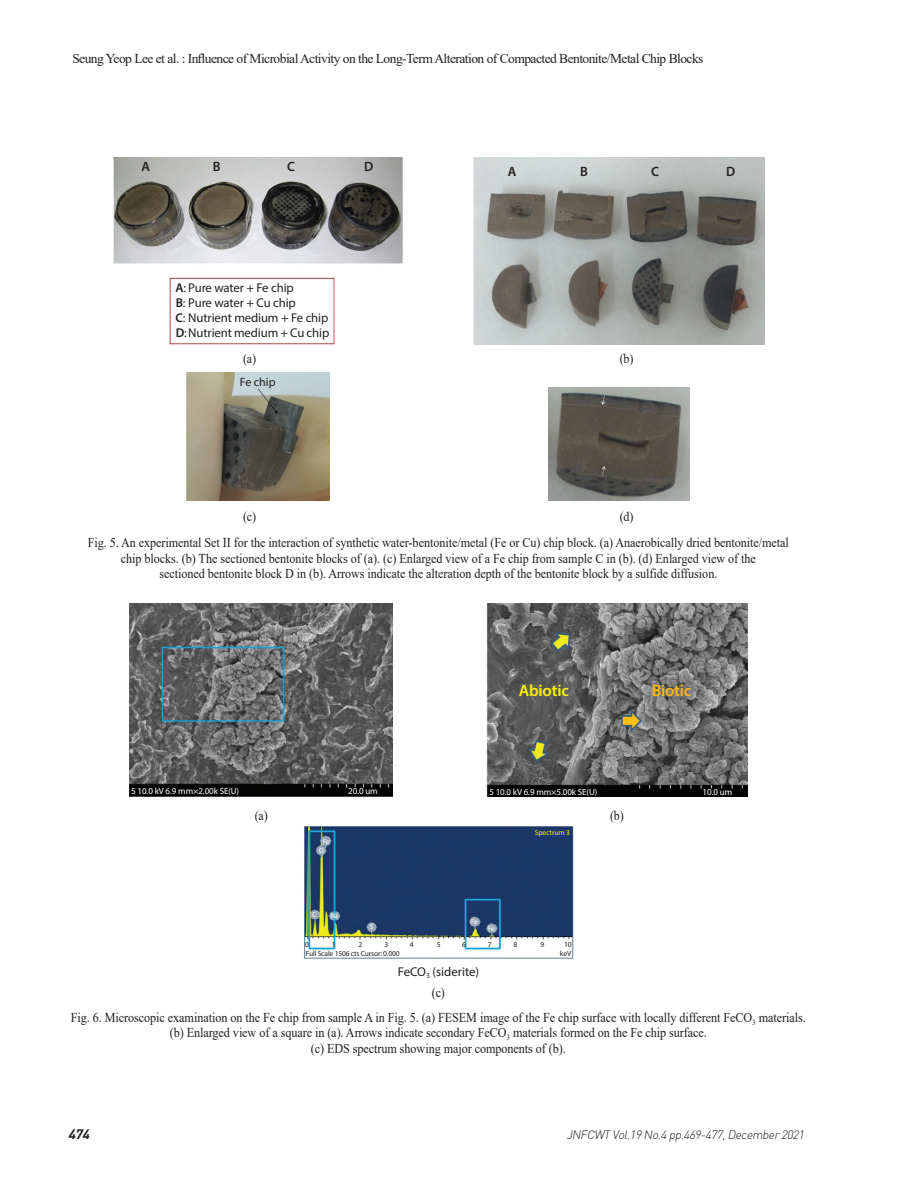
<style>
.page{position:relative;width:915px;height:1187px;background:#fff}
.page>*{position:absolute;margin:0;border:0;box-sizing:border-box;transform-origin:0 0}
.t1{font:600 16.5px "Myriad Pro";letter-spacing:-.01em;color:#fff101}
.t2{font:600 16.5px "Myriad Pro";letter-spacing:-.01em;color:#fcb814}
.t3{font:13.5px/15.5px "Times New Roman";letter-spacing:-.005em;color:#231f20;text-align:center;scale:.9 1}
.t4{font:13.5px "Times New Roman";letter-spacing:-.04em;color:#231f20}
.t5{font:13.5px "Times New Roman";letter-spacing:-.005em;color:#231f20;scale:.89 1}
.t6{font:600 13.5px "Myriad Pro";color:#231f20}
.t7{font:italic 13.5px "Dinbol";color:#231f20}
.t8{font:12.75px/15px "Myriad Pro";letter-spacing:-.01em;color:#231f20}
.t9{font:italic 12px "Dinlig";color:#231f20}
.t10{font:12px "Myriad Pro";color:#231f20}
.t11{font:9px "Myriad Pro";letter-spacing:-.01em;color:#fff}
.t12{font:7.5px/8.7px "Myriad Pro";letter-spacing:-.02em;color:#231f20;text-align:center}
.t13{font:7.5px "Myriad Pro";letter-spacing:-.01em;color:#fff101}
.t14{font:7.2px "Myriad Pro";letter-spacing:-.06em;color:#fff}
.t15{font:7.2px "Myriad Pro";letter-spacing:-.06em;color:#fff;scale:.96 1}
.s1{font-weight:600}
</style>
<div class="page">
<img style="left:113px;top:157px;width:290px;height:188px">
<img style="left:473px;top:157px;width:291px;height:188px">
<img style="left:548px;top:387px;width:141px;height:113px">
<img style="left:186px;top:373px;width:143px;height:127px">
<img style="left:304px;top:826px;width:269px;height:133px">
<img style="left:130px;top:603px;width:263px;height:193px">
<img style="left:486px;top:603px;width:260px;height:193px">
<p class="t4" style="left:72px;top:49px;width:632px">Seung Yeop Lee et al. : Influence of Microbial Activity on the Long-Term Alteration of Compacted Bentonite/Metal Chip Blocks</p>
<p class="t6" style="left:142px;top:158px;width:10px">A</p>
<p class="t6" style="left:213px;top:158px;width:9px">B</p>
<p class="t6" style="left:287px;top:158px;width:9px">C</p>
<p class="t6" style="left:364px;top:158px;width:11px">D</p>
<p class="t8" style="left:175px;top:279px;width:155px"><span class="s1">A</span>: Pure water + Fe chip<br><span class="s1">B</span>: Pure water + Cu chip<br><span class="s1">C</span>: Nutrient medium + Fe chip<br><span class="s1">D</span>:Nutrient medium + Cu chip</p>
<p class="t6" style="left:507px;top:163px;width:10px">A</p>
<p class="t6" style="left:579px;top:163px;width:9px">B</p>
<p class="t6" style="left:651px;top:163px;width:9px">C</p>
<p class="t6" style="left:726px;top:163px;width:11px">D</p>
<p class="t5" style="left:243px;top:349px;width:16px">(a)</p>
<p class="t5" style="left:619px;top:349px;width:17px">(b)</p>
<p class="t10" style="left:240px;top:374px;width:37px">Fe chip</p>
<p class="t5" style="left:243px;top:507px;width:16px">(c)</p>
<p class="t5" style="left:619px;top:507px;width:17px">(d)</p>
<p class="t3" style="left:88px;top:534px;width:780px">Fig. 5. An experimental Set II for the interaction of synthetic water-bentonite/metal (Fe or Cu) chip block. (a) Anaerobically dried bentonite/metal chip blocks. (b) The sectioned bentonite blocks of (a). (c) Enlarged view of a Fe chip from sample C in (b). (d) Enlarged view of the<br>sectioned bentonite block D in (b). Arrows indicate the alteration depth of the bentonite block by a sulfide diffusion.</p>
<p class="t1" style="left:518px;top:680px;width:52px">Abiotic</p>
<p class="t2" style="left:651px;top:680px;width:41px">Biotic</p>
<p class="t11" style="left:131px;top:785px;width:109px">5 10.0 kV 6.9 mm×2.00k SE(U)</p>
<p class="t11" style="left:489px;top:786px;width:109px">5 10.0 kV 6.9 mm×5.00k SE(U)</p>
<p class="t11" style="left:348px;top:785px;width:31px">20.0 um</p>
<p class="t11" style="left:702px;top:786px;width:31px">10.0 um</p>
<p class="t5" style="left:255px;top:805px;width:16px">(a)</p>
<p class="t5" style="left:610px;top:805px;width:17px">(b)</p>
<p class="t14" style="left:322px;top:837px;width:8px">Fe</p>
<p class="t14" style="left:319px;top:846px;width:6px">O</p>
<p class="t14" style="left:312px;top:910px;width:6px">C</p>
<p class="t15" style="left:330px;top:911px;width:9px">Na</p>
<p class="t14" style="left:369px;top:922px;width:5px">S</p>
<p class="t14" style="left:471px;top:917px;width:8px">Fe</p>
<p class="t14" style="left:488px;top:924px;width:8px">Fe</p>
<p class="t13" style="left:534px;top:827px;width:37px">Spectrum 3</p>
<p class="t12" style="left:305px;top:940px;width:5px">0</p>
<p class="t12" style="left:332px;top:940px;width:5px">1</p>
<p class="t12" style="left:358px;top:940px;width:5px">2</p>
<p class="t12" style="left:384px;top:940px;width:5px">3</p>
<p class="t12" style="left:410px;top:940px;width:5px">4</p>
<p class="t12" style="left:437px;top:940px;width:5px">5</p>
<p class="t12" style="left:462px;top:940px;width:5px">6</p>
<p class="t12" style="left:488px;top:940px;width:5px">7</p>
<p class="t12" style="left:513px;top:940px;width:5px">8</p>
<p class="t12" style="left:540px;top:940px;width:5px">9</p>
<p class="t12" style="left:559px;top:940px;width:13px">10 keV</p>
<p class="t12" style="left:306px;top:949px;width:95px">Full Scale 1506 cts Cursor: 0.000</p>
<p class="t8" style="left:398px;top:963px;width:83px">FeCO<sub>3</sub> (siderite)</p>
<p class="t5" style="left:431px;top:982px;width:16px">(c)</p>
<p class="t3" style="left:71px;top:1009px;width:817px">Fig. 6. Microscopic examination on the Fe chip from sample A in Fig. 5. (a) FESEM image of the Fe chip surface with locally different FeCO<sub>3</sub> materials. (b) Enlarged view of a square in (a). Arrows indicate secondary FeCO<sub>3</sub> materials formed on the Fe chip surface.<br>(c) EDS spectrum showing major components of (b).</p>
<p class="t7" style="left:68px;top:1125px;width:26px">474</p>
<p class="t9" style="left:566px;top:1126px;width:242px">JNFCWT Vol.19 No.4 pp.469-477,December2021</p>
</div>
